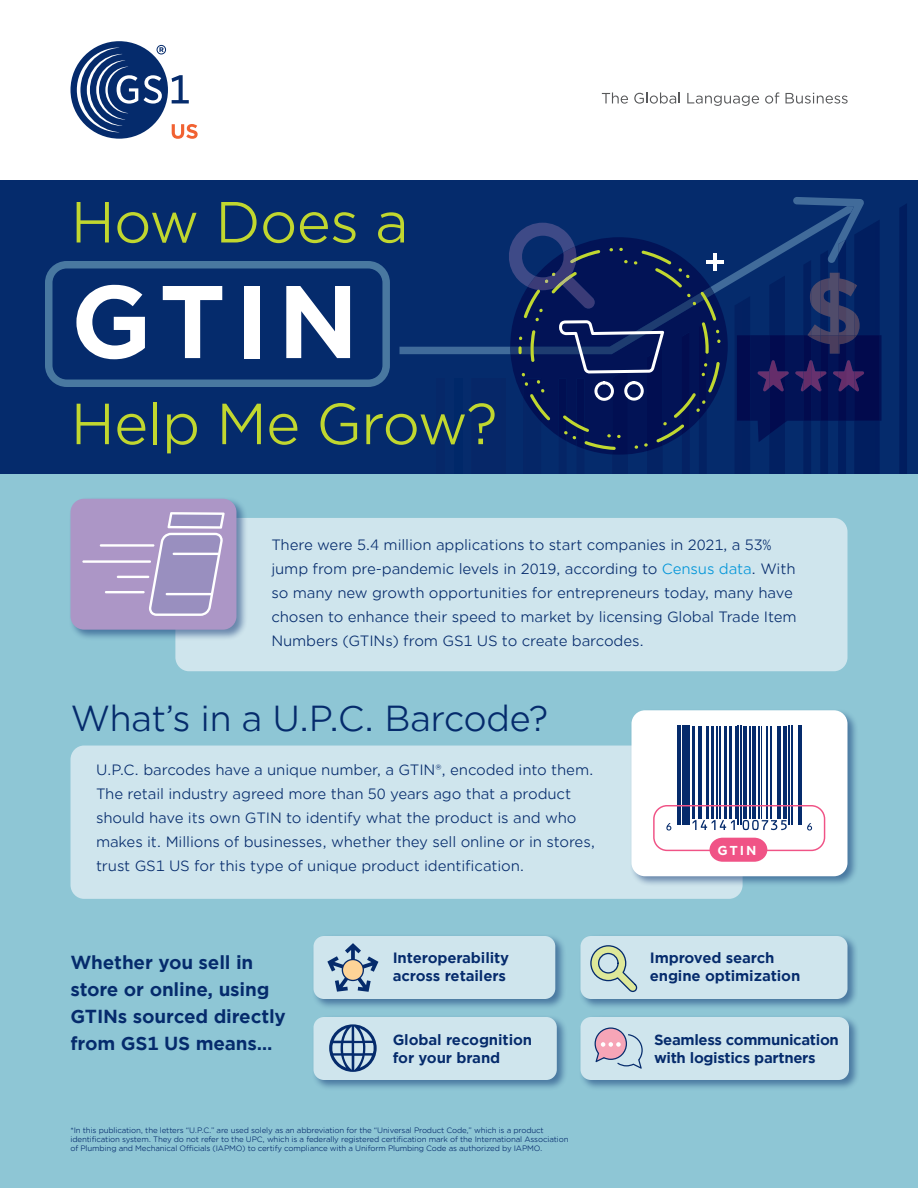
<style>
.page{position:relative;width:918px;height:1188px;background:#fff}
.page>*{position:absolute;margin:0;border:0;box-sizing:border-box;transform-origin:0 0}
.t1{font:700 99px "Gotham Office";color:#fff}
.t2{font:55.65px "Gotham Office";letter-spacing:-.02em;color:#c1d72f}
.t3{font:34.5px "Gotham Office";letter-spacing:-.02em;color:#052b6c}
._12_Intro_Text__10pt{font:700 18px/27px "Gotham Office";letter-spacing:-.01em;color:#052b6c}
._12_Intro_Text__10pt-2{font:14.25px/24px "Gotham Office";letter-spacing:-.01em;color:#052b6c}
._12_Intro_Text__10pt-3{font:700 14.25px/18px "Gotham Office";letter-spacing:-.01em;color:#052b6c}
.t4{font:700 12.45px "Gotham Office";color:#fff}
.t5{font:7.5px/9px "Gotham Office";letter-spacing:-.02em;color:#052b6c}
.s1{color:#0095d9}
</style>
<div class="page">
<svg style="left:602px;top:92px;width:26px;height:12px"></svg>
<svg style="left:634px;top:92px;width:46px;height:12px"></svg>
<svg style="left:687px;top:93px;width:72px;height:13px"></svg>
<svg style="left:765px;top:92px;width:14px;height:12px"></svg>
<svg style="left:786px;top:93px;width:62px;height:11px"></svg>
<div style="left:71px;top:41px;width:97px;height:98px;background:#052b6c;border-radius:50%"></div>
<svg style="left:144px;top:75px;width:18px;height:29px"></svg>
<svg style="left:172px;top:75px;width:17px;height:28px"></svg>
<svg style="left:157px;top:45px;width:9px;height:10px"></svg>
<svg style="left:77px;top:48px;width:61px;height:84px"></svg>
<svg style="left:172px;top:124px;width:26px;height:15px"></svg>
<div style="left:0;top:180px;width:918px;height:306px;background:#052b6c"></div>
<img style="left:471px;top:474px;width:34px;height:1px">
<div style="left:854px;top:220px;width:26px;height:255px;background:#011e5f"></div>
<img style="left:523px;top:474px;width:18px;height:1px">
<img style="left:803px;top:442px;width:8px;height:33px">
<div style="left:899px;top:204px;width:8px;height:271px;background:#011d5f"></div>
<img style="left:820px;top:442px;width:8px;height:33px">
<img style="left:838px;top:442px;width:8px;height:33px">
<img style="left:612px;top:454px;width:16px;height:21px">
<img style="left:647px;top:474px;width:16px;height:1px">
<img style="left:735px;top:354px;width:15px;height:121px">
<img style="left:769px;top:442px;width:16px;height:33px">
<svg style="left:400px;top:222px;width:446px;height:132px"></svg>
<svg style="left:793px;top:197px;width:71px;height:66px"></svg>
<img style="left:838px;top:240px;width:8px;height:14px">
<svg style="left:506px;top:223px;width:222px;height:231px"></svg>
<img style="left:737px;top:335px;width:13px;height:86px">
<svg style="left:750px;top:273px;width:132px;height:169px"></svg>
<div style="left:0;top:475px;width:918px;height:713px;background:#8ec6d5"></div>
<div style="left:175px;top:518px;width:673px;height:153px;background:#cfe5ed;border-radius:14px"></div>
<div style="left:70px;top:746px;width:673px;height:153px;background:#cfe5ed;border-radius:14px"></div>
<div style="left:45px;top:261px;width:345px;height:126px;border:8px solid #8ec6d5;border-radius:18px"></div>
<div style="left:312px;top:934px;width:255px;height:76px;background:#052b6c;opacity:.5"></div>
<div style="left:314px;top:936px;width:241px;height:63px;background:#cfe5ed;border-radius:10px"></div>
<div style="left:312px;top:1015px;width:256px;height:76px;background:#052b6c;opacity:.5"></div>
<div style="left:314px;top:1017px;width:243px;height:63px;background:#cfe5ed;border-radius:10px"></div>
<div style="left:69px;top:497px;width:178px;height:144px;background:#052b6c;opacity:.5"></div>
<div style="left:70px;top:499px;width:166px;height:131px;background:#ac96c6;border-radius:14px"></div>
<div style="left:630px;top:708px;width:229px;height:179px;background:#052b6c;opacity:.5"></div>
<div style="left:632px;top:710px;width:216px;height:166px;background:#fff;border-radius:14px"></div>
<div style="left:685px;top:726px;width:5px;height:99px;background:#052b6c"></div>
<hr style="left:743px;top:726px;width:3px;height:92px;background:#052b6c">
<hr style="left:783px;top:726px;width:4px;height:92px;background:#052b6c">
<hr style="left:693px;top:726px;width:2px;height:92px;background:#052b6c">
<hr style="left:698px;top:726px;width:1px;height:92px;background:#052b6c">
<hr style="left:701px;top:726px;width:1px;height:92px;background:#052b6c">
<hr style="left:717px;top:726px;width:1px;height:92px;background:#052b6c">
<hr style="left:719px;top:726px;width:1px;height:92px;background:#052b6c">
<hr style="left:735px;top:726px;width:1px;height:92px;background:#052b6c">
<hr style="left:770px;top:726px;width:1px;height:92px;background:#052b6c">
<hr style="left:777px;top:726px;width:1px;height:92px;background:#052b6c">
<hr style="left:780px;top:726px;width:1px;height:92px;background:#052b6c">
<hr style="left:749px;top:726px;width:2px;height:92px;background:#052b6c">
<hr style="left:737px;top:726px;width:2px;height:99px;background:#052b6c">
<hr style="left:740px;top:726px;width:1px;height:99px;background:#052b6c">
<hr style="left:680px;top:726px;width:1px;height:99px;background:#052b6c">
<hr style="left:682px;top:726px;width:1px;height:99px;background:#052b6c">
<hr style="left:677px;top:726px;width:1px;height:99px;background:#052b6c">
<hr style="left:789px;top:726px;width:1px;height:99px;background:#052b6c">
<hr style="left:791px;top:726px;width:1px;height:99px;background:#052b6c">
<hr style="left:798px;top:726px;width:1px;height:99px;background:#052b6c">
<hr style="left:801px;top:726px;width:1px;height:99px;background:#052b6c">
<hr style="left:706px;top:726px;width:2px;height:92px;background:#052b6c">
<hr style="left:711px;top:726px;width:3px;height:92px;background:#052b6c">
<hr style="left:725px;top:726px;width:2px;height:92px;background:#052b6c">
<hr style="left:730px;top:726px;width:2px;height:92px;background:#052b6c">
<hr style="left:752px;top:726px;width:4px;height:92px;background:#052b6c">
<hr style="left:759px;top:726px;width:1px;height:92px;background:#052b6c">
<hr style="left:761px;top:726px;width:1px;height:92px;background:#052b6c">
<hr style="left:767px;top:726px;width:1px;height:92px;background:#052b6c">
<svg style="left:666px;top:823px;width:5px;height:8px"></svg>
<svg style="left:693px;top:820px;width:42px;height:10px"></svg>
<svg style="left:743px;top:820px;width:44px;height:10px"></svg>
<svg style="left:807px;top:823px;width:5px;height:8px"></svg>
<div style="left:653px;top:805px;width:172px;height:46px;border:1px solid #f05386;border-radius:13px"></div>
<svg style="left:710px;top:838px;width:57px;height:24px"></svg>
<div style="left:579px;top:934px;width:279px;height:76px;background:#052b6c;opacity:.5"></div>
<div style="left:580px;top:936px;width:268px;height:63px;background:#cfe5ed;border-radius:10px"></div>
<div style="left:579px;top:1015px;width:281px;height:76px;background:#052b6c;opacity:.5"></div>
<div style="left:580px;top:1017px;width:269px;height:63px;background:#cfe5ed;border-radius:10px"></div>
<svg style="left:595px;top:1027px;width:48px;height:42px"></svg>
<svg style="left:149px;top:512px;width:76px;height:104px"></svg>
<hr style="left:100px;top:544px;width:54px;height:3px;background:#fff">
<hr style="left:82px;top:560px;width:69px;height:3px;background:#fff">
<hr style="left:117px;top:576px;width:32px;height:2px;background:#fff">
<hr style="left:105px;top:591px;width:40px;height:2px;background:#fff">
<hr style="left:173px;top:553px;width:46px;height:2px;background:#fff">
<hr style="left:166px;top:593px;width:46px;height:2px;background:#fff">
<svg style="left:590px;top:945px;width:47px;height:47px"></svg>
<svg style="left:329px;top:1024px;width:48px;height:48px"></svg>
<svg style="left:327px;top:943px;width:51px;height:49px"></svg>
<div style="left:342px;top:960px;width:21px;height:20px;background:#fed497;border-radius:50%"></div>
<div style="left:342px;top:959px;width:22px;height:22px;border:1px solid #052b6c;border-radius:50%"></div>
<p class="t2" style="left:70px;top:185px;width:340px">How Does a</p>
<p class="t1" style="left:70px;top:254px;width:290px">GTIN</p>
<p class="t2" style="left:70px;top:387px;width:429px">Help Me Grow?</p>
<p class="_12_Intro_Text__10pt-2" style="left:271px;top:532px;width:527px">There were 5.4 million applications to start companies in 2021, a 53% jump from pre-pandemic levels in 2019, according to <span class="s1">Census data</span>. With so many new growth opportunities for entrepreneurs today, many have chosen to enhance their speed to market by licensing Global Trade Item Numbers (GTINs) from GS1 US to create barcodes.</p>
<p class="t3" style="left:70px;top:695px;width:479px">What’s in a U.P.C. Barcode?</p>
<p class="_12_Intro_Text__10pt-2" style="left:96px;top:758px;width:501px">U.P.C. barcodes have a unique number, a GTIN®, encoded into them.<br>The retail industry agreed more than 50 years ago that a product should have its own GTIN to identify what the product is and who makes it. Millions of businesses, whether they sell online or in stores, trust GS1 US for this type of unique product identification.</p>
<p class="_12_Intro_Text__10pt" style="left:70px;top:949px;width:217px">Whether you sell in store or online, using<br>GTINs sourced directly from GS1 US means…</p>
<p class="_12_Intro_Text__10pt-3" style="left:393px;top:949px;width:118px">Interoperability across retailers</p>
<p class="_12_Intro_Text__10pt-3" style="left:393px;top:1031px;width:141px">Global recognition for your brand</p>
<p class="t5" style="left:70px;top:1126px;width:500px">*In this publication, the letters “U.P.C.” are used solely as an abbreviation for the “Universal Product Code,” which is a product identification system. They do not refer to the UPC, which is a federally registered certification mark of the International Association of Plumbing and Mechanical Officials (IAPMO) to certify compliance with a Uniform Plumbing Code as authorized by IAPMO.</p>
<p class="t4" style="left:717px;top:842px;width:41px">GTIN</p>
<p class="_12_Intro_Text__10pt-3" style="left:650px;top:949px;width:152px">Improved search engine optimization</p>
<p class="_12_Intro_Text__10pt-3" style="left:654px;top:1031px;width:186px">Seamless communication with logistics partners</p>
</div>
